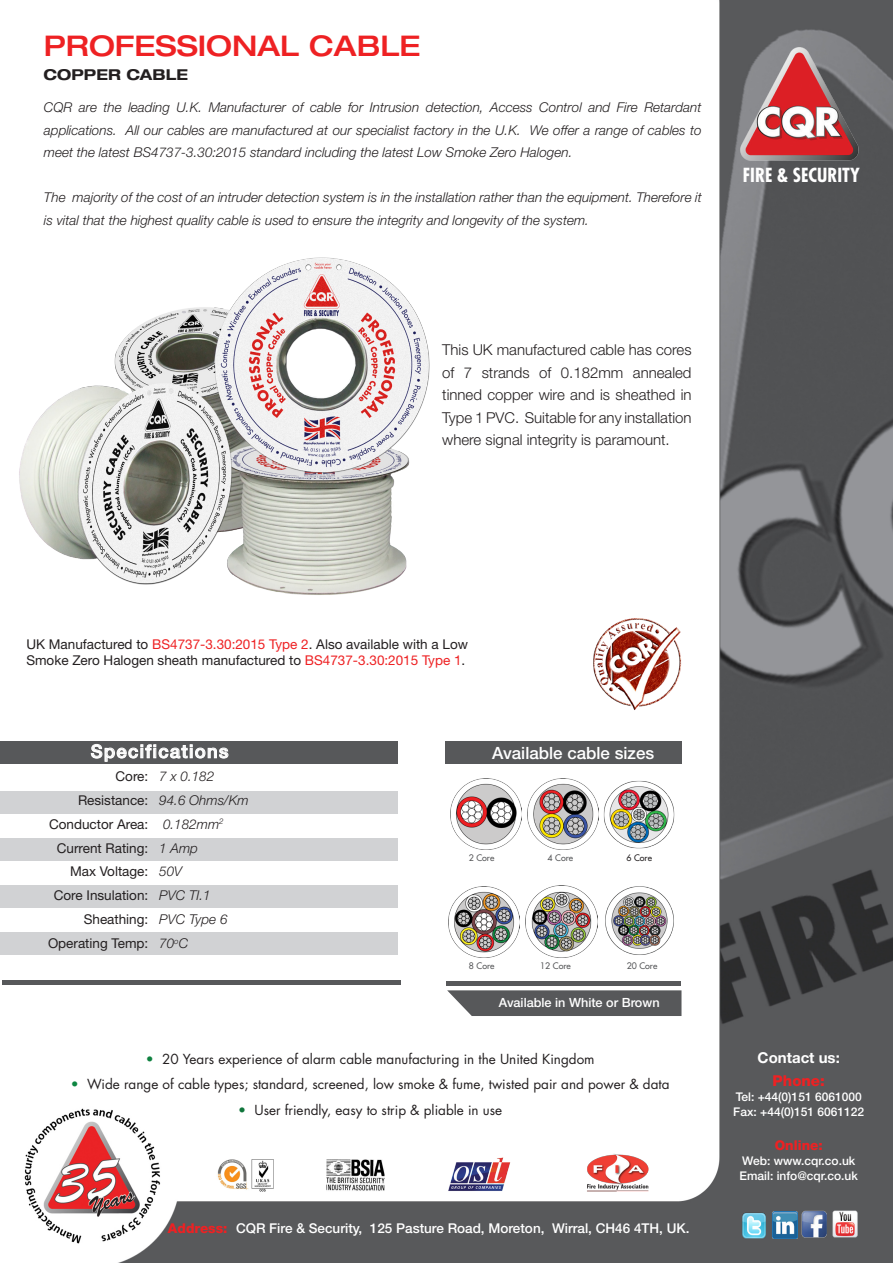
<style>
.page{position:relative;width:893px;height:1263px;background:#fff}
.page>*{position:absolute;margin:0;border:0;box-sizing:border-box;transform-origin:0 0}
.t1{font:500 expanded 28.5px "Helvetica Neue";color:#ee2123}
.t2{font:700 condensed 18.9px "Futura Std";color:#fff}
.t3{font:500 18.3px "Helvetica Neue";letter-spacing:.075em;color:#fff}
.t4{font:500 16.95px "Helvetica Neue";color:#fff}
.t5{font:300 15px/22.5px "Helvetica Neue";color:#231f20;text-align:justify}
.t6{font:700 expanded 15px "Helvetica Neue";color:#231f20}
.t7{font:700 15px "Helvetica Neue";color:#fff}
.t8{font:800 15px "Helvetica Neue";color:#ee2123}
.t9{font:italic 300 13.5px/22.5px "Helvetica Neue";color:#231f20;text-align:justify}
.t10{font:13.5px/16.2px "Helvetica Neue";color:#231f20}
.t11{font:13.5px "Futura Std";color:#231f20}
.t12{font:500 13.5px "Helvetica Neue";color:#fff}
.t13{font:800 13.5px "Helvetica Neue";color:#ee2123}
.t14{font:500 12.75px "Helvetica Neue";color:#fff}
.t15{font:500 12px "Helvetica Neue";color:#fff}
.t16{font:500 8.85px "Futura Std";color:#57585a}
.t17{font:500 8.85px "Futura Std";color:#231f20}
.s1{color:#ee2123}
.s2{color:#0e813f}
.s3{color:#0d8641}
.s4{color:#0f753b}
.s5{font-weight:800;color:#ee2123}
</style>
<div class="page">
<img style="left:24px;top:0;width:869px;height:1263px">
<img style="left:729px;top:39px;width:136px;height:129px">
<img style="left:741px;top:1212px;width:25px;height:27px">
<img style="left:772px;top:1212px;width:25px;height:26px">
<img style="left:801px;top:1211px;width:26px;height:26px">
<img style="left:832px;top:1211px;width:25px;height:26px">
<img style="left:447px;top:1156px;width:63px;height:35px">
<img style="left:216px;top:1159px;width:58px;height:33px">
<img style="left:327px;top:1159px;width:58px;height:32px">
<img style="left:586px;top:1152px;width:63px;height:39px">
<img style="left:19px;top:249px;width:429px;height:369px">
<img style="left:527px;top:779px;width:71px;height:70px">
<img style="left:604px;top:781px;width:71px;height:68px">
<img style="left:525px;top:886px;width:72px;height:71px">
<img style="left:449px;top:887px;width:71px;height:71px">
<img style="left:450px;top:779px;width:71px;height:70px">
<div style="left:0;top:791px;width:397px;height:23px;background:#d1d2d4"></div>
<div style="left:1px;top:838px;width:397px;height:23px;background:#d1d2d4"></div>
<div style="left:1px;top:885px;width:397px;height:23px;background:#d1d2d4"></div>
<div style="left:0;top:932px;width:398px;height:23px;background:#d1d2d4"></div>
<div style="left:0;top:741px;width:398px;height:23px;background:#57585a"></div>
<svg style="left:91px;top:744px;width:138px;height:18px"></svg>
<div style="left:445px;top:741px;width:237px;height:23px;background:#57585a"></div>
<hr style="left:446px;top:982px;width:235px;height:4px;background:#57585a">
<div style="left:2px;top:980px;width:398px;height:5px;background:#57585a"></div>
<svg style="left:447px;top:990px;width:234px;height:26px;background:#626365"></svg>
<img style="left:603px;top:885px;width:72px;height:71px">
<img style="left:589px;top:611px;width:101px;height:99px">
<p class="t1" style="left:44px;top:28px;width:378px">PROFESSIONAL CABLE</p>
<p class="t6" style="left:44px;top:65px;width:146px">COPPER CABLE</p>
<p class="t9" style="left:44px;top:96px;width:659px">CQR are the leading U.K. Manufacturer of cable for Intrusion detection, Access Control and Fire Retardant applications. All our cables are manufactured at our specialist factory in the U.K. We offer a range of cables to meet the latest BS4737-3.30:2015 standard including the latest Low Smoke Zero Halogen.</p>
<p class="t9" style="left:44px;top:186px;width:659px">The majority of the cost of an intruder detection system is in the installation rather than the equipment. Therefore it is vital that the highest quality cable is used to ensure the integrity and longevity of the system.</p>
<p class="t2" style="left:743px;top:163px;width:119px">FIRE &amp; SECURITY</p>
<p class="t5" style="left:442px;top:338px;width:251px">This UK manufactured cable has cores of 7 strands of 0.182mm annealed tinned copper wire and is sheathed in Type 1 PVC. Suitable for any installation where signal integrity is paramount.</p>
<p class="t10" style="left:26px;top:636px;width:443px">UK Manufactured to <span class="s1">BS4737-3.30:2015 Type 2</span>. Also available with a Low<br>Smoke Zero Halogen sheath manufactured to <span class="s1">BS4737-3.30:2015 Type 1</span>.</p>
<p class="t3" style="left:91px;top:740px;width:139px">Specifications</p>
<p class="t4" style="left:492px;top:743px;width:164px">Available cable sizes</p>
<p class="t10" style="left:116px;top:767px;width:34px">Core:</p>
<p class="t10" style="left:78px;top:791px;width:72px">Resistance:</p>
<p class="t10" style="left:49px;top:815px;width:101px">Conductor Area:</p>
<p class="t10" style="left:57px;top:839px;width:93px">Current Rating:</p>
<p class="t10" style="left:70px;top:863px;width:80px">Max Voltage:</p>
<p class="t10" style="left:54px;top:887px;width:96px">Core Insulation:</p>
<p class="t10" style="left:84px;top:911px;width:66px">Sheathing:</p>
<p class="t10" style="left:48px;top:935px;width:102px">Operating Temp:</p>
<p class="t9" style="left:159px;top:764px;width:57px">7 x 0.182</p>
<p class="t9" style="left:159px;top:788px;width:91px">94.6 Ohms/Km</p>
<p class="t9" style="left:163px;top:812px;width:62px">0.182mm<sup>2</sup></p>
<p class="t9" style="left:159px;top:836px;width:40px">1 Amp</p>
<p class="t9" style="left:159px;top:860px;width:25px">50V</p>
<p class="t9" style="left:159px;top:884px;width:53px">PVC TI.1</p>
<p class="t9" style="left:159px;top:908px;width:70px">PVC Type 6</p>
<p class="t9" style="left:159px;top:932px;width:30px">70<sup>o</sup>C</p>
<p class="t16" style="left:469px;top:852px;width:27px">2 Core</p>
<p class="t16" style="left:548px;top:852px;width:27px">4 Core</p>
<p class="t17" style="left:626px;top:852px;width:27px">6 Core</p>
<p class="t16" style="left:469px;top:960px;width:27px">8 Core</p>
<p class="t16" style="left:540px;top:960px;width:32px">12 Core</p>
<p class="t16" style="left:627px;top:960px;width:32px">20 Core</p>
<p class="t14" style="left:499px;top:995px;width:162px">Available in White or Brown</p>
<p class="t11" style="left:146px;top:1050px;width:450px"><span class="s2">•</span> 20 Years experience of alarm cable manufacturing in the United Kingdom</p>
<p class="t11" style="left:71px;top:1075px;width:600px"><span class="s3">•</span> Wide range of cable types; standard, screened, low smoke &amp; fume, twisted pair and power &amp; data</p>
<p class="t11" style="left:238px;top:1101px;width:265px"><span class="s4">•</span> User friendly, easy to strip &amp; pliable in use</p>
<p class="t12" style="left:168px;top:1220px;width:523px"><span class="s5">Address:</span> CQR Fire &amp; Security, 125 Pasture Road, Moreton, Wirral, CH46 4TH, UK.</p>
<p class="t7" style="left:758px;top:1048px;width:84px">Contact us:</p>
<p class="t8" style="left:773px;top:1072px;width:54px">Phone:</p>
<p class="t15" style="left:736px;top:1090px;width:127px">Tel: +44(0)151 6061000</p>
<p class="t15" style="left:733px;top:1105px;width:132px">Fax: +44(0)151 6061122</p>
<p class="t13" style="left:775px;top:1137px;width:50px">Online:</p>
<p class="t15" style="left:742px;top:1153px;width:115px">Web: www.cqr.co.uk</p>
<p class="t15" style="left:740px;top:1168px;width:120px">Email: info@cqr.co.uk</p>
</div>
